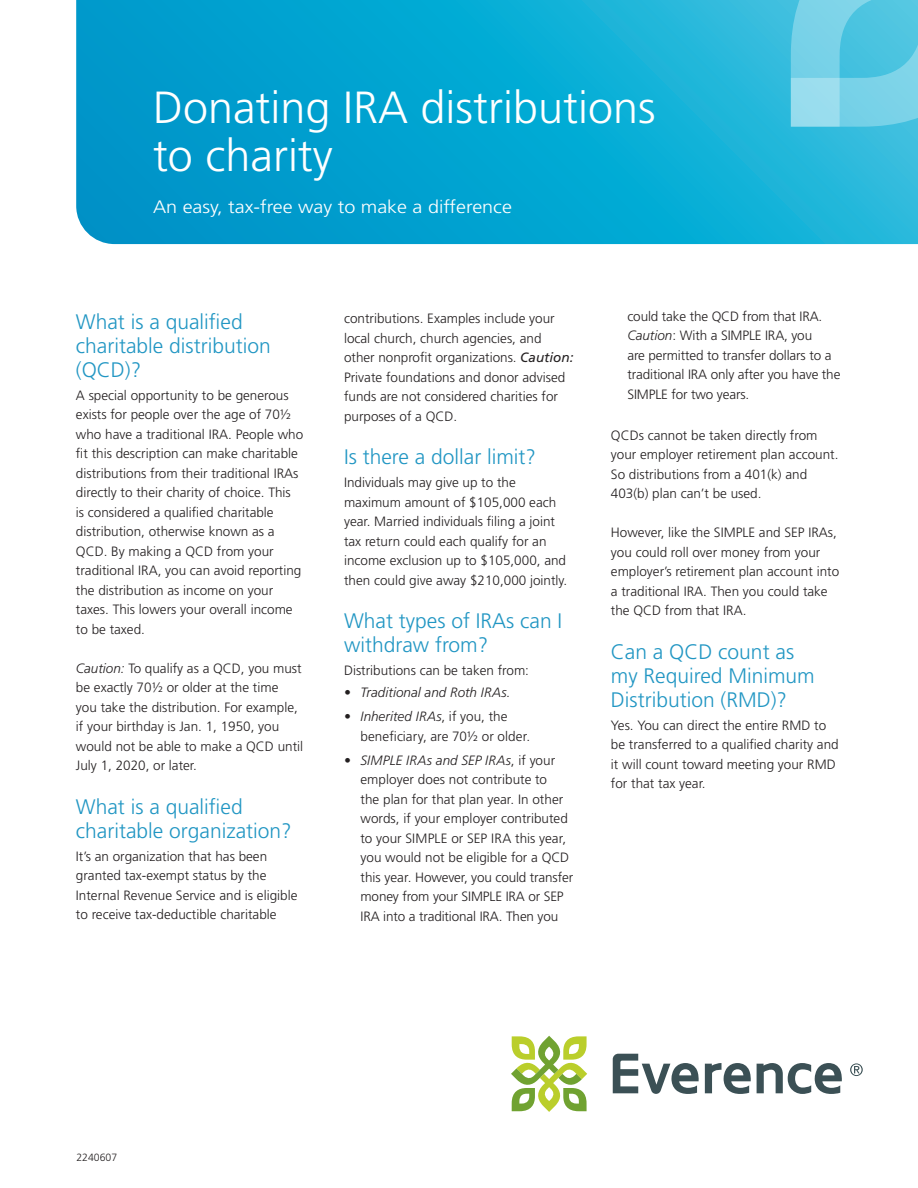
<style>
.page{position:relative;width:918px;height:1188px;background:#fff}
.page>*{position:absolute;margin:0;border:0;box-sizing:border-box;transform-origin:0 0}
.Headline_30_32{font:300 45px/48px "Frutiger LT Std";color:#fff}
.Subhead2_14_16{font:300 21px/24px "Frutiger LT Std";color:#2196c3}
.Description_line_12_14_Frutiger_45{font:300 18px "Frutiger LT Std";color:#fff;scale:1.1 1}
.Body_text_9_13_Frutiger{font:300 13.5px/19.5px "Frutiger LT Std";color:#231f20}
.t1{font:italic 300 13.5px "Frutiger LT Std";color:#231f20}
.Registry_number_7_8_Frutiger_45{font:300 10.5px "Frutiger LT Std";color:#231f20}
.s1{font-style:italic}
.s2{font-weight:400;font-style:italic}
</style>
<div class="page">
<svg style="left:76px;top:0;width:842px;height:244px;background:#0aa7d2"></svg>
<svg style="left:791px;top:0;width:127px;height:127px;background:#6ecee6"></svg>
<svg style="left:757px;top:1063px;width:85px;height:31px"></svg>
<svg style="left:705px;top:1063px;width:46px;height:31px"></svg>
<svg style="left:613px;top:1054px;width:86px;height:40px"></svg>
<svg style="left:511px;top:1036px;width:76px;height:76px"></svg>
<svg style="left:850px;top:1063px;width:13px;height:13px"></svg>
<p class="Headline_30_32" style="left:153px;top:84px;width:504px">Donating IRA distributions to charity</p>
<p class="Description_line_12_14_Frutiger_45" style="left:153px;top:196px;width:328px">An easy, tax-free way to make a difference</p>
<p class="Subhead2_14_16" style="left:76px;top:310px;width:196px">What is a qualified charitable distribution (QCD)?</p>
<p class="Body_text_9_13_Frutiger" style="left:76px;top:386px;width:229px">A special opportunity to be generous exists for people over the age of 70½ who have a traditional IRA. People who fit this description can make charitable distributions from their traditional IRAs directly to their charity of choice. This<br>is considered a qualified charitable distribution, otherwise known as a QCD. By making a QCD from your traditional IRA, you can avoid reporting the distribution as income on your taxes. This lowers your overall income to be taxed.</p>
<p class="Body_text_9_13_Frutiger" style="left:76px;top:659px;width:229px"><span class="s1">Caution:</span> To qualify as a QCD, you must be exactly 70½ or older at the time<br>you take the distribution. For example, if your birthday is Jan. 1, 1950, you would not be able to make a QCD until July 1, 2020, or later.</p>
<p class="Subhead2_14_16" style="left:76px;top:795px;width:217px">What is a qualified charitable organization?</p>
<p class="Body_text_9_13_Frutiger" style="left:76px;top:847px;width:223px">It’s an organization that has been granted tax-exempt status by the Internal Revenue Service and is eligible to receive tax-deductible charitable</p>
<p class="Body_text_9_13_Frutiger" style="left:344px;top:309px;width:231px">contributions. Examples include your local church, church agencies, and other nonprofit organizations. <span class="s2">Caution:<br></span>Private foundations and donor advised funds are not considered charities for purposes of a QCD.</p>
<p class="Subhead2_14_16" style="left:344px;top:445px;width:194px">Is there a dollar limit?</p>
<p class="Body_text_9_13_Frutiger" style="left:344px;top:473px;width:225px">Individuals may give up to the maximum amount of $105,000 each year. Married individuals filing a joint tax return could each qualify for an income exclusion up to $105,000, and then could give away $210,000 jointly.</p>
<p class="Subhead2_14_16" style="left:344px;top:609px;width:220px">What types of IRAs can I withdraw from?</p>
<p class="Body_text_9_13_Frutiger" style="left:344px;top:661px;width:187px">Distributions can be taken from:</p>
<p class="t1" style="left:344px;top:685px;width:168px">• Traditional and Roth IRAs.</p>
<p class="Body_text_9_13_Frutiger" style="left:361px;top:707px;width:171px;text-indent:-16px"><span class="s1">• Inherited IRAs</span>, if you, the beneficiary, are 70½ or older.</p>
<p class="Body_text_9_13_Frutiger" style="left:361px;top:750px;width:214px;text-indent:-16px"><span class="s1">• SIMPLE IRAs and SEP IRAs</span>, if your employer does not contribute to<br>the plan for that plan year. In other words, if your employer contributed to your SIMPLE or SEP IRA this year, you would not be eligible for a QCD this year. However, you could transfer money from your SIMPLE IRA or SEP IRA into a traditional IRA. Then you</p>
<p class="Body_text_9_13_Frutiger" style="left:627px;top:306px;width:214px">could take the QCD from that IRA.<br><span class="s1">Caution</span>: With a SIMPLE IRA, you<br>are permitted to transfer dollars to a traditional IRA only after you have the<br>SIMPLE for two years.</p>
<p class="Body_text_9_13_Frutiger" style="left:611px;top:426px;width:229px">QCDs cannot be taken directly from your employer retirement plan account.<br>So distributions from a 401(k) and 403(b) plan can’t be used.</p>
<p class="Body_text_9_13_Frutiger" style="left:611px;top:523px;width:230px">However, like the SIMPLE and SEP IRAs, you could roll over money from your employer’s retirement plan account into a traditional IRA. Then you could take the QCD from that IRA.</p>
<p class="Subhead2_14_16" style="left:611px;top:640px;width:205px">Can a QCD count as my Required Minimum<br>Distribution (RMD)?</p>
<p class="Body_text_9_13_Frutiger" style="left:611px;top:716px;width:229px">Yes. You can direct the entire RMD to be transferred to a qualified charity and it will count toward meeting your RMD for that tax year.</p>
<p class="Registry_number_7_8_Frutiger_45" style="left:76px;top:1151px;width:42px">2240607</p>
</div>
